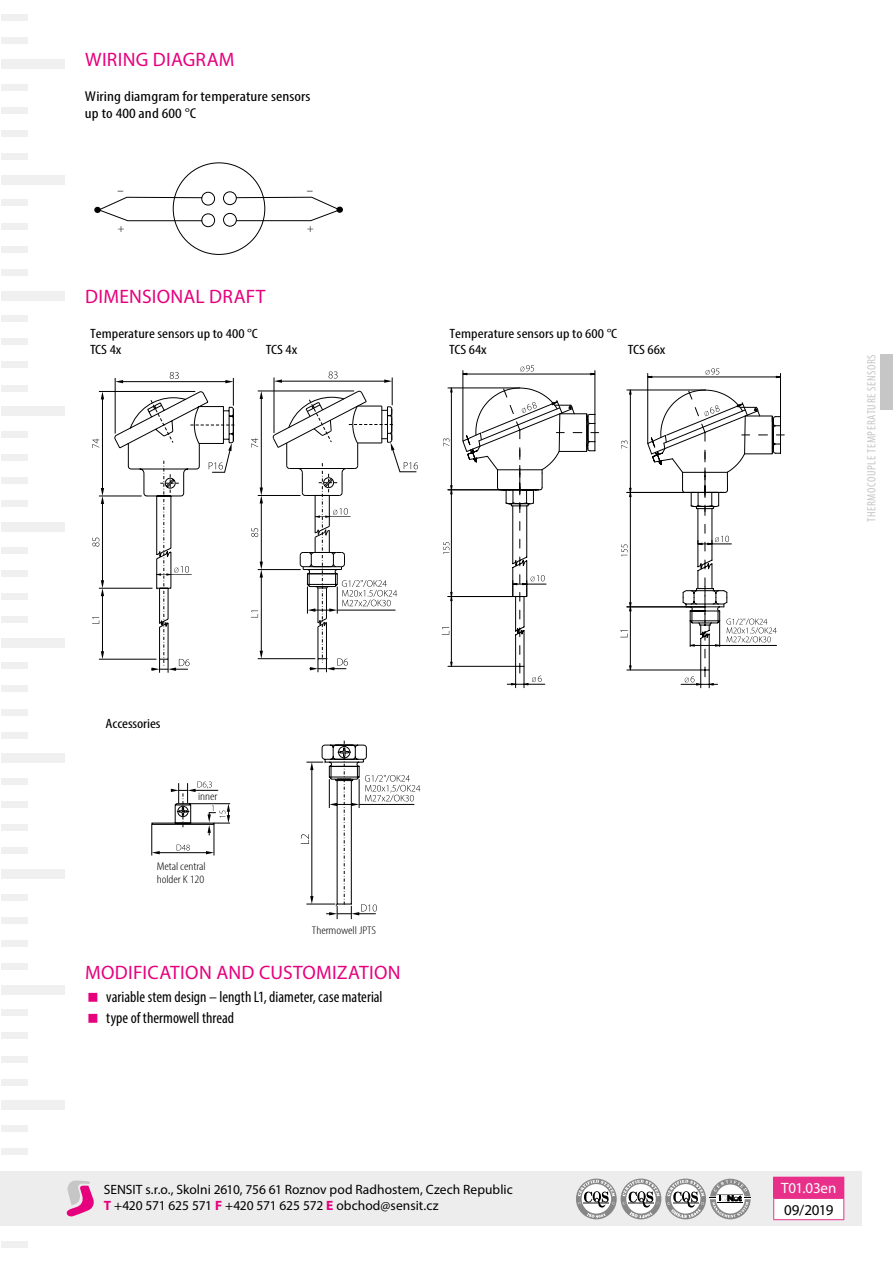
<style>
.page{position:relative;width:893px;height:1263px;background:#fff}
.page>*{position:absolute;margin:0;border:0;box-sizing:border-box;transform-origin:0 0}
.t1{font:19.5px "Myriad Pro";letter-spacing:.015em;color:#e6007d}
.t2{font:condensed 15.75px/21px "Myriad Pro";color:#000}
.t3{font:15px "Myriad Pro";letter-spacing:-.01em;color:#fff}
.t4{font:15px "Myriad Pro";letter-spacing:-.025em;color:#000}
.t5{font:condensed 14.25px/17.2px "Myriad Pro";letter-spacing:.005em;color:#000;scale:1.2 1}
.t6{font:13.5px/16.2px "Myriad Pro";color:#000}
.t7{font:condensed 13.5px "Myriad Pro";letter-spacing:.005em;color:#000;scale:1.2 1}
.t8{font:condensed 12px "Myriad Pro";letter-spacing:.05em;color:#c6c6c6}
.t9{font:300 condensed 11.25px/13.5px "Myriad Pro";letter-spacing:-.005em;color:#000;scale:1.2 1}
.t10{font:300 11.1px "Myriad Pro";color:#000}
.s1{font-weight:700;color:#e6007d}
</style>
<div class="page">
<div style="left:1px;top:778px;width:27px;height:7px;background:#f0f0f0"></div>
<div style="left:1px;top:801px;width:27px;height:7px;background:#f0f0f0"></div>
<div style="left:1px;top:824px;width:27px;height:7px;background:#f0f0f0"></div>
<div style="left:1px;top:847px;width:27px;height:7px;background:#f0f0f0"></div>
<div style="left:1px;top:869px;width:64px;height:9px;background:#f0f0f0"></div>
<div style="left:1px;top:894px;width:27px;height:6px;background:#f0f0f0"></div>
<div style="left:1px;top:662px;width:27px;height:7px;background:#f0f0f0"></div>
<div style="left:1px;top:685px;width:27px;height:7px;background:#f0f0f0"></div>
<div style="left:1px;top:709px;width:27px;height:6px;background:#f0f0f0"></div>
<div style="left:1px;top:732px;width:27px;height:6px;background:#f0f0f0"></div>
<div style="left:1px;top:754px;width:64px;height:9px;background:#f0f0f0"></div>
<div style="left:1px;top:917px;width:27px;height:7px;background:#f0f0f0"></div>
<div style="left:1px;top:940px;width:27px;height:7px;background:#f0f0f0"></div>
<div style="left:1px;top:963px;width:27px;height:7px;background:#f0f0f0"></div>
<div style="left:1px;top:985px;width:64px;height:9px;background:#f0f0f0"></div>
<div style="left:1px;top:1009px;width:27px;height:7px;background:#f0f0f0"></div>
<div style="left:1px;top:1032px;width:27px;height:7px;background:#f0f0f0"></div>
<div style="left:1px;top:1056px;width:27px;height:6px;background:#f0f0f0"></div>
<div style="left:1px;top:1079px;width:27px;height:6px;background:#f0f0f0"></div>
<div style="left:1px;top:1101px;width:64px;height:9px;background:#f0f0f0"></div>
<div style="left:1px;top:1125px;width:27px;height:7px;background:#f0f0f0"></div>
<div style="left:1px;top:1148px;width:27px;height:7px;background:#f0f0f0"></div>
<div style="left:1px;top:1241px;width:27px;height:6px;background:#f0f0f0"></div>
<div style="left:1px;top:200px;width:27px;height:6px;background:#f0f0f0"></div>
<div style="left:1px;top:223px;width:27px;height:6px;background:#f0f0f0"></div>
<div style="left:1px;top:246px;width:27px;height:7px;background:#f0f0f0"></div>
<div style="left:1px;top:269px;width:27px;height:7px;background:#f0f0f0"></div>
<div style="left:1px;top:291px;width:64px;height:9px;background:#f0f0f0"></div>
<div style="left:1px;top:315px;width:27px;height:7px;background:#f0f0f0"></div>
<div style="left:1px;top:84px;width:27px;height:7px;background:#f0f0f0"></div>
<div style="left:1px;top:107px;width:27px;height:7px;background:#f0f0f0"></div>
<div style="left:1px;top:130px;width:27px;height:7px;background:#f0f0f0"></div>
<div style="left:1px;top:153px;width:27px;height:7px;background:#f0f0f0"></div>
<div style="left:1px;top:175px;width:64px;height:9px;background:#f0f0f0"></div>
<div style="left:1px;top:338px;width:27px;height:7px;background:#f0f0f0"></div>
<div style="left:1px;top:361px;width:27px;height:7px;background:#f0f0f0"></div>
<div style="left:1px;top:385px;width:27px;height:6px;background:#f0f0f0"></div>
<div style="left:1px;top:407px;width:64px;height:9px;background:#f0f0f0"></div>
<div style="left:1px;top:431px;width:27px;height:7px;background:#f0f0f0"></div>
<div style="left:1px;top:454px;width:27px;height:7px;background:#f0f0f0"></div>
<div style="left:1px;top:477px;width:27px;height:7px;background:#f0f0f0"></div>
<div style="left:1px;top:500px;width:27px;height:7px;background:#f0f0f0"></div>
<div style="left:1px;top:522px;width:64px;height:9px;background:#f0f0f0"></div>
<div style="left:1px;top:547px;width:27px;height:6px;background:#f0f0f0"></div>
<div style="left:1px;top:570px;width:27px;height:6px;background:#f0f0f0"></div>
<div style="left:1px;top:593px;width:27px;height:7px;background:#f0f0f0"></div>
<div style="left:1px;top:616px;width:27px;height:7px;background:#f0f0f0"></div>
<div style="left:1px;top:638px;width:64px;height:9px;background:#f0f0f0"></div>
<div style="left:1px;top:14px;width:27px;height:7px;background:#f0f0f0"></div>
<div style="left:1px;top:38px;width:27px;height:6px;background:#f0f0f0"></div>
<div style="left:1px;top:59px;width:64px;height:10px;background:#f0f0f0"></div>
<div style="left:0;top:1171px;width:862px;height:55px;background:#ededed"></div>
<svg style="left:710px;top:1179px;width:41px;height:40px"></svg>
<svg style="left:576px;top:1178px;width:41px;height:41px"></svg>
<div style="left:582px;top:1184px;width:29px;height:29px;background:#fff;border-radius:50%"></div>
<svg style="left:578px;top:1180px;width:37px;height:27px"></svg>
<svg style="left:587px;top:1213px;width:19px;height:5px"></svg>
<svg style="left:621px;top:1178px;width:40px;height:41px"></svg>
<svg style="left:622px;top:1180px;width:38px;height:38px"></svg>
<svg style="left:665px;top:1178px;width:41px;height:41px"></svg>
<svg style="left:667px;top:1180px;width:37px;height:38px"></svg>
<svg style="left:66px;top:1180px;width:28px;height:37px"></svg>
<div style="left:774px;top:1177px;width:70px;height:21px;background:#e8308a"></div>
<div style="left:774px;top:1198px;width:70px;height:22px;background:#fff"></div>
<hr style="left:773px;top:1198px;width:71px;height:1px;background:#e8308a">
<svg style="left:773px;top:1177px;width:1px;height:42px"></svg>
<hr style="left:773px;top:1219px;width:71px;height:1px;background:#e8308a">
<svg style="left:843px;top:1198px;width:1px;height:21px"></svg>
<svg style="left:92px;top:371px;width:326px;height:302px"></svg>
<hr style="left:780px;top:373px;width:1px;height:44px;background:#000">
<hr style="left:647px;top:373px;width:1px;height:70px;background:#000">
<hr style="left:652px;top:377px;width:124px;height:1px;background:#000">
<svg style="left:647px;top:376px;width:6px;height:2px"></svg>
<svg style="left:706px;top:368px;width:13px;height:7px"></svg>
<svg style="left:620px;top:387px;width:165px;height:301px"></svg>
<hr style="left:595px;top:371px;width:1px;height:43px;background:#000">
<hr style="left:463px;top:371px;width:1px;height:70px;background:#000">
<hr style="left:467px;top:374px;width:124px;height:1px;background:#000">
<svg style="left:590px;top:373px;width:6px;height:2px"></svg>
<svg style="left:520px;top:365px;width:14px;height:6px"></svg>
<svg style="left:442px;top:384px;width:157px;height:304px"></svg>
<svg style="left:301px;top:741px;width:119px;height:178px"></svg>
<hr style="left:159px;top:852px;width:48px;height:1px;background:#000">
<svg style="left:152px;top:851px;width:8px;height:3px"></svg>
<svg style="left:206px;top:851px;width:8px;height:3px"></svg>
<hr style="left:214px;top:824px;width:1px;height:31px;background:#000">
<hr style="left:151px;top:824px;width:1px;height:31px;background:#000">
<svg style="left:177px;top:844px;width:13px;height:7px"></svg>
<svg style="left:151px;top:781px;width:80px;height:54px"></svg>
<div style="left:201px;top:192px;width:14px;height:13px;border:1px solid #000;border-radius:50%"></div>
<div style="left:223px;top:191px;width:14px;height:14px;border:1px solid #000;border-radius:50%"></div>
<div style="left:201px;top:213px;width:14px;height:14px;border:1px solid #000;border-radius:50%"></div>
<div style="left:223px;top:213px;width:14px;height:14px;border:1px solid #000;border-radius:50%"></div>
<div style="left:94px;top:207px;width:7px;height:6px;background:#000;border-radius:50%"></div>
<svg style="left:97px;top:196px;width:106px;height:26px"></svg>
<svg style="left:236px;top:196px;width:106px;height:25px"></svg>
<div style="left:880px;top:354px;width:13px;height:55px;background:#c6c6c6"></div>
<h1 class="t1" style="left:85px;top:47px;width:151px">WIRING DIAGRAM</h1>
<p class="t5" style="left:85px;top:88px;width:189px">Wiring diamgram for temperature sensors up to 400 and 600 °C</p>
<p class="t10" style="left:118px;top:180px;width:7px">_</p>
<p class="t10" style="left:118px;top:222px;width:8px">+</p>
<h1 class="t1" style="left:85px;top:284px;width:182px">DIMENSIONAL DRAFT</h1>
<p class="t10" style="left:307px;top:180px;width:7px">_</p>
<p class="t10" style="left:307px;top:222px;width:8px">+</p>
<p class="t7" style="left:90px;top:326px;width:141px">Temperature sensors up to 400 °C</p>
<p class="t7" style="left:449px;top:326px;width:141px">Temperature sensors up to 600 °C</p>
<p class="t7" style="left:90px;top:342px;width:28px">TCS 4x</p>
<p class="t7" style="left:266px;top:342px;width:28px">TCS 4x</p>
<p class="t7" style="left:449px;top:342px;width:33px">TCS 64x</p>
<p class="t7" style="left:628px;top:342px;width:33px">TCS 66x</p>
<p class="t8" style="left:864px;top:522px;width:169px;rotate:-90deg">THERMOCOUPLE TEMPERATURE SENSORS</p>
<p class="t7" style="left:106px;top:716px;width:47px">Accessories</p>
<p class="t9" style="left:198px;top:790px;width:18px">inner</p>
<p class="t9" style="left:157px;top:859px;width:43px">Metal central holder K 120</p>
<p class="t9" style="left:312px;top:923px;width:55px">Thermowell JPTS</p>
<h1 class="t1" style="left:85px;top:960px;width:317px">MODIFICATION AND CUSTOMIZATION</h1>
<p class="t2" style="left:106px;top:986px;width:278px">variable stem design – length L1, diameter, case material type of thermowell thread</p>
<p class="t6" style="left:104px;top:1181px;width:411px">SENSIT s.r.o., Skolni 2610, 756 61 Roznov pod Radhostem, Czech Republic<br><span class="s1">T</span> +420 571 625 571 <span class="s1">F</span> +420 571 625 572 <span class="s1">E</span> obchod@sensit.cz</p>
<p class="t3" style="left:781px;top:1179px;width:57px">T01.03en</p>
<p class="t4" style="left:784px;top:1200px;width:51px">09/2019</p>
</div>
